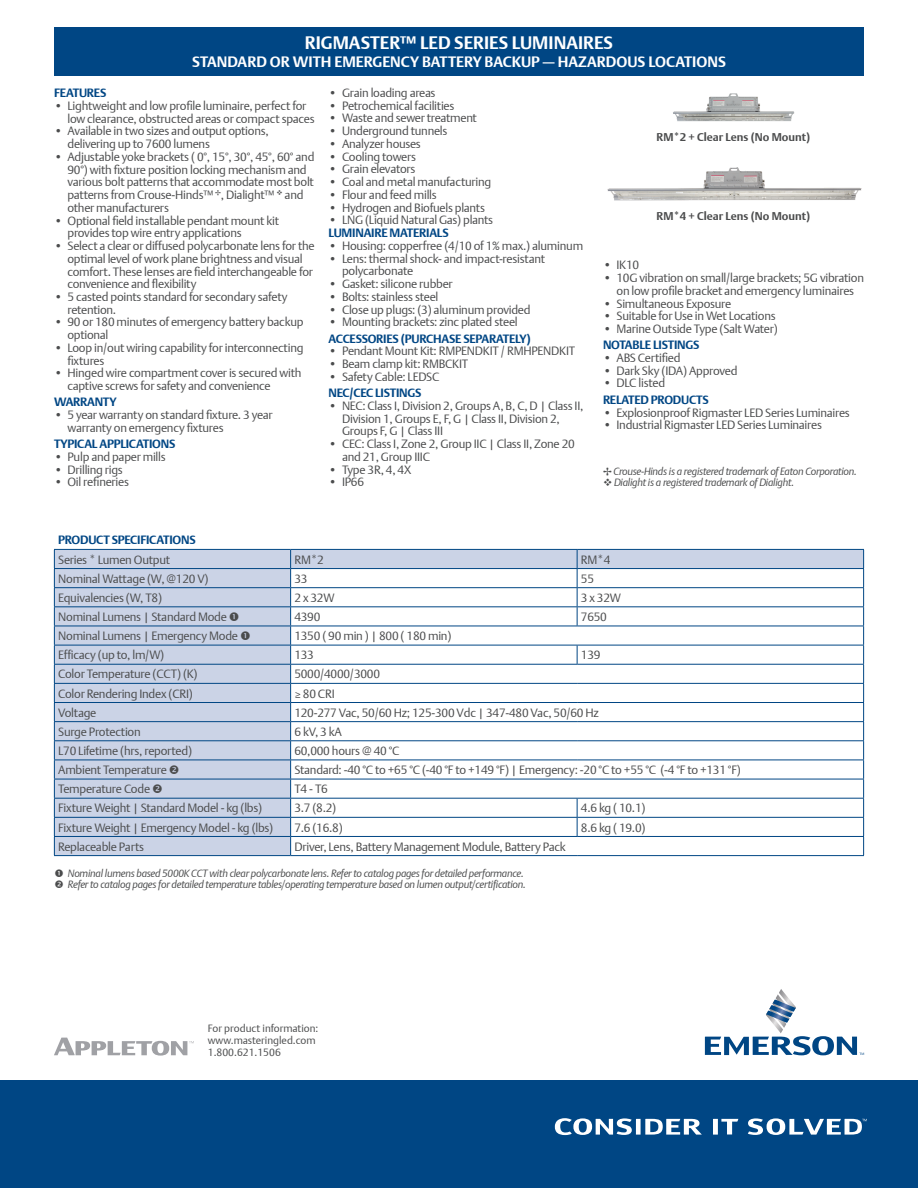
<style>
.page{position:relative;width:918px;height:1188px;background:#fff}
.page>*{position:absolute;margin:0;border:0;box-sizing:border-box;transform-origin:0 0}
.t1{font:700 18px "DTL Argo T";color:#fff}
.t2{font:700 15px "DTL Argo T";color:#fff}
.t3{font:12px/12.8px "DTL Argo T Light";letter-spacing:-.02em;color:#4b4c4d}
.t4{font:700 12px "DTL Argo T";letter-spacing:-.02em;color:#004684}
.t5{font:700 11.25px "DTL Argo T";color:#4b4c4d}
.t6{font:italic 10.5px/11.2px "DTL Argo T Light";letter-spacing:-.025em;color:#4b4c4d}
.t7{font:10.5px/12px "DTL Argo T Light";color:#4b4c4d}
</style>
<div class="page">
<div style="left:54px;top:27px;width:810px;height:49px;background:#004684"></div>
<svg style="left:705px;top:989px;width:159px;height:66px"></svg>
<svg style="left:54px;top:1038px;width:140px;height:18px"></svg>
<div style="left:0;top:1080px;width:918px;height:108px;background:#004684"></div>
<svg style="left:713px;top:1119px;width:25px;height:16px"></svg>
<svg style="left:555px;top:1118px;width:147px;height:17px"></svg>
<svg style="left:748px;top:1118px;width:119px;height:17px"></svg>
<img style="left:673px;top:93px;width:122px;height:29px">
<img style="left:607px;top:167px;width:255px;height:34px">
<hr style="left:291px;top:855px;width:286px;height:1px;background:#004684">
<hr style="left:577px;top:855px;width:287px;height:1px;background:#004684">
<hr style="left:54px;top:855px;width:237px;height:1px;background:#004684">
<svg style="left:54px;top:549px;width:810px;height:306px"></svg>
<h1 class="t1" style="left:305px;top:32px;width:310px">RIGMASTER™ LED SERIES LUMINAIRES</h1>
<p class="t2" style="left:192px;top:53px;width:535px">STANDARD OR WITH EMERGENCY BATTERY BACKUP — HAZARDOUS LOCATIONS</p>
<p class="t4" style="left:54px;top:86px;width:54px">FEATURES</p>
<p class="t3" style="left:68px;top:99px;width:249px;text-indent:-14px">• Lightweight and low profile luminaire, perfect for low clearance, obstructed areas or compact spaces</p>
<p class="t3" style="left:68px;top:125px;width:203px;text-indent:-14px">• Available in two sizes and output options, delivering up to 7600 lumens</p>
<p class="t3" style="left:68px;top:150px;width:248px;text-indent:-14px">• Adjustable yoke brackets ( 0°, 15°, 30°, 45°, 60° and 90°) with fixture position locking mechanism and various bolt patterns that accommodate most bolt patterns from Crouse-Hinds™ , Dialight™ ❖ and other manufacturers</p>
<p class="t3" style="left:68px;top:214px;width:213px;text-indent:-14px">• Optional field installable pendant mount kit provides top wire entry applications</p>
<p class="t3" style="left:68px;top:239px;width:249px;text-indent:-14px">• Select a clear or diffused polycarbonate lens for the optimal level of work plane brightness and visual comfort. These lenses are field interchangeable for convenience and flexibility</p>
<p class="t3" style="left:68px;top:290px;width:222px;text-indent:-14px">• 5 casted points standard for secondary safety retention.</p>
<p class="t3" style="left:68px;top:316px;width:238px;text-indent:-14px">• 90 or 180 minutes of emergency battery backup optional</p>
<p class="t3" style="left:68px;top:341px;width:238px;text-indent:-14px">• Loop in/out wiring capability for interconnecting fixtures</p>
<p class="t3" style="left:68px;top:367px;width:236px;text-indent:-14px">• Hinged wire compartment cover is secured with captive screws for safety and convenience</p>
<p class="t4" style="left:54px;top:395px;width:64px">WARRANTY</p>
<p class="t3" style="left:68px;top:408px;width:207px;text-indent:-14px">• 5 year warranty on standard fixture. 3 year warranty on emergency fixtures</p>
<p class="t4" style="left:54px;top:437px;width:123px">TYPICAL APPLICATIONS</p>
<p class="t3" style="left:54px;top:450px;width:113px">• Pulp and paper mills</p>
<p class="t3" style="left:54px;top:463px;width:70px">• Drilling rigs</p>
<p class="t3" style="left:54px;top:476px;width:76px">• Oil refineries</p>
<p class="t3" style="left:329px;top:86px;width:109px">• Grain loading areas</p>
<p class="t3" style="left:329px;top:99px;width:127px">• Petrochemical facilities</p>
<p class="t3" style="left:329px;top:112px;width:150px">• Waste and sewer treatment</p>
<p class="t3" style="left:329px;top:124px;width:120px">• Underground tunnels</p>
<p class="t3" style="left:329px;top:137px;width:94px">• Analyzer houses</p>
<p class="t3" style="left:329px;top:150px;width:89px">• Cooling towers</p>
<p class="t3" style="left:329px;top:163px;width:89px">• Grain elevators</p>
<p class="t3" style="left:329px;top:175px;width:164px">• Coal and metal manufacturing</p>
<p class="t3" style="left:329px;top:188px;width:110px">• Flour and feed mills</p>
<p class="t3" style="left:329px;top:201px;width:158px">• Hydrogen and Biofuels plants</p>
<p class="t3" style="left:329px;top:214px;width:166px">• LNG (Liquid Natural Gas) plants</p>
<p class="t4" style="left:329px;top:226px;width:122px">LUMINAIRE MATERIALS</p>
<p class="t3" style="left:329px;top:239px;width:256px">• Housing: copperfree (4/10 of 1% max.) aluminum</p>
<p class="t3" style="left:342px;top:252px;width:205px;text-indent:-14px">• Lens: thermal shock- and impact-resistant polycarbonate</p>
<p class="t3" style="left:329px;top:277px;width:126px">• Gasket: silicone rubber</p>
<p class="t3" style="left:329px;top:290px;width:111px">• Bolts: stainless steel</p>
<p class="t3" style="left:329px;top:303px;width:204px">• Close up plugs: (3) aluminum provided</p>
<p class="t3" style="left:329px;top:316px;width:191px">• Mounting brackets: zinc plated steel</p>
<p class="t4" style="left:329px;top:331px;width:204px">ACCESSORIES (PURCHASE SEPARATELY)</p>
<p class="t3" style="left:329px;top:345px;width:248px">• Pendant Mount Kit: RMPENDKIT / RMHPENDKIT</p>
<p class="t3" style="left:329px;top:357px;width:141px">• Beam clamp kit: RMBCKIT</p>
<p class="t3" style="left:329px;top:370px;width:112px">• Safety Cable: LEDSC</p>
<p class="t4" style="left:329px;top:386px;width:94px">NEC/CEC LISTINGS</p>
<p class="t3" style="left:342px;top:399px;width:243px;text-indent:-14px">• NEC: Class I, Division 2, Groups A, B, C, D | Class II,<br>Division 1, Groups E, F, G | Class II, Division 2,<br>Groups F, G | Class III</p>
<p class="t3" style="left:342px;top:437px;width:234px;text-indent:-14px">• CEC: Class I, Zone 2, Group IIC | Class II, Zone 20 and 21, Group IIIC</p>
<p class="t3" style="left:329px;top:463px;width:84px">• Type 3R, 4, 4X</p>
<p class="t3" style="left:329px;top:476px;width:37px">• IP66</p>
<p class="t5" style="left:657px;top:130px;width:155px">RM*2 + Clear Lens (No Mount)</p>
<p class="t5" style="left:657px;top:209px;width:155px">RM*4 + Clear Lens (No Mount)</p>
<p class="t3" style="left:603px;top:259px;width:38px">• IK10</p>
<p class="t3" style="left:603px;top:271px;width:263px;text-align:center">• 10G vibration on small/large brackets; 5G vibration on low profile bracket and emergency luminaires</p>
<p class="t3" style="left:603px;top:297px;width:130px">• Simultaneous Exposure</p>
<p class="t3" style="left:603px;top:310px;width:174px">• Suitable for Use in Wet Locations</p>
<p class="t3" style="left:603px;top:322px;width:176px">• Marine Outside Type (Salt Water)</p>
<p class="t4" style="left:603px;top:338px;width:98px">NOTABLE LISTINGS</p>
<p class="t3" style="left:603px;top:351px;width:79px">• ABS Certified</p>
<p class="t3" style="left:603px;top:364px;width:136px">• Dark Sky (IDA) Approved</p>
<p class="t3" style="left:603px;top:377px;width:64px">• DLC listed</p>
<p class="t4" style="left:603px;top:392px;width:107px">RELATED PRODUCTS</p>
<p class="t3" style="left:603px;top:406px;width:248px">• Explosionproof Rigmaster LED Series Luminaires</p>
<p class="t3" style="left:603px;top:419px;width:220px">• Industrial Rigmaster LED Series Luminaires</p>
<p class="t6" style="left:613px;top:465px;width:245px">Crouse-Hinds is a registered trademark of Eaton Corporation.</p>
<p class="t6" style="left:603px;top:476px;width:193px">❖ Dialight is a registered trademark of Dialight.</p>
<p class="t4" style="left:58px;top:533px;width:139px">PRODUCT SPECIFICATIONS</p>
<p class="t3" style="left:58px;top:553px;width:114px">Series * Lumen Output</p>
<p class="t3" style="left:294px;top:553px;width:31px">RM*2</p>
<p class="t3" style="left:581px;top:553px;width:31px">RM*4</p>
<p class="t3" style="left:58px;top:572px;width:152px">Nominal Wattage (W, @120 V)</p>
<p class="t3" style="left:294px;top:572px;width:15px">33</p>
<p class="t3" style="left:581px;top:572px;width:15px">55</p>
<p class="t3" style="left:58px;top:591px;width:105px">Equivalencies (W, T8)</p>
<p class="t3" style="left:294px;top:591px;width:42px">2x32W</p>
<p class="t3" style="left:581px;top:591px;width:42px">3x32W</p>
<p class="t3" style="left:58px;top:610px;width:170px">Nominal Lumens | Standard Mode</p>
<p class="t3" style="left:294px;top:610px;width:28px">4390</p>
<p class="t3" style="left:581px;top:610px;width:28px">7650</p>
<p class="t3" style="left:58px;top:629px;width:181px">Nominal Lumens | Emergency Mode</p>
<p class="t3" style="left:294px;top:629px;width:159px">1350 ( 90 min ) | 800 ( 180 min)</p>
<p class="t3" style="left:58px;top:649px;width:108px">Efficacy (up to, lm/W)</p>
<p class="t3" style="left:294px;top:649px;width:21px">133</p>
<p class="t3" style="left:581px;top:649px;width:21px">139</p>
<p class="t3" style="left:58px;top:668px;width:141px">Color Temperature (CCT) (K)</p>
<p class="t3" style="left:294px;top:668px;width:87px">5000/4000/3000</p>
<p class="t3" style="left:58px;top:687px;width:136px">Color Rendering Index (CRI)</p>
<p class="t3" style="left:294px;top:687px;width:42px">≥ 80 CRI</p>
<p class="t3" style="left:58px;top:706px;width:40px">Voltage</p>
<p class="t3" style="left:294px;top:706px;width:306px">120-277 Vac, 50/60 Hz; 125-300 Vdc | 347-480 Vac, 50/60 Hz</p>
<p class="t3" style="left:58px;top:725px;width:84px">Surge Protection</p>
<p class="t3" style="left:294px;top:725px;width:49px">6kV,3kA</p>
<p class="t3" style="left:58px;top:744px;width:136px">L70 Lifetime (hrs, reported)</p>
<p class="t3" style="left:294px;top:744px;width:107px">60,000 hours @ 40 °C</p>
<p class="t3" style="left:58px;top:763px;width:110px">Ambient Temperature</p>
<p class="t3" style="left:294px;top:763px;width:448px">Standard: -40 °C to +65 °C (-40 °F to +149 °F) | Emergency: -20 °C to +55 °C (-4 °F to +131 °F)</p>
<p class="t3" style="left:58px;top:783px;width:94px">Temperature Code</p>
<p class="t3" style="left:294px;top:783px;width:35px">T4-T6</p>
<p class="t3" style="left:58px;top:802px;width:206px">Fixture Weight | Standard Model - kg (lbs)</p>
<p class="t3" style="left:294px;top:802px;width:43px">3.7 (8.2)</p>
<p class="t3" style="left:581px;top:802px;width:66px">4.6 kg ( 10.1)</p>
<p class="t3" style="left:58px;top:821px;width:217px">Fixture Weight | Emergency Model - kg (lbs)</p>
<p class="t3" style="left:294px;top:821px;width:50px">7.6 (16.8)</p>
<p class="t3" style="left:581px;top:821px;width:66px">8.6 kg ( 19.0)</p>
<p class="t3" style="left:58px;top:840px;width:87px">Replaceable Parts</p>
<p class="t3" style="left:294px;top:840px;width:273px">Driver, Lens, Battery Management Module, Battery Pack</p>
<p class="t6" style="left:68px;top:868px;width:460px">Nominal lumens based 5000K CCT with clear polycarbonate lens. Refer to catalog pages for detailed performance.<br>Refer to catalog pages for detailed temperature tables/operating temperature based on lumen output/certification.</p>
<p class="t7" style="left:208px;top:1022px;width:112px">For product information: www.masteringled.com<br>1.800.621.1506</p>
</div>
